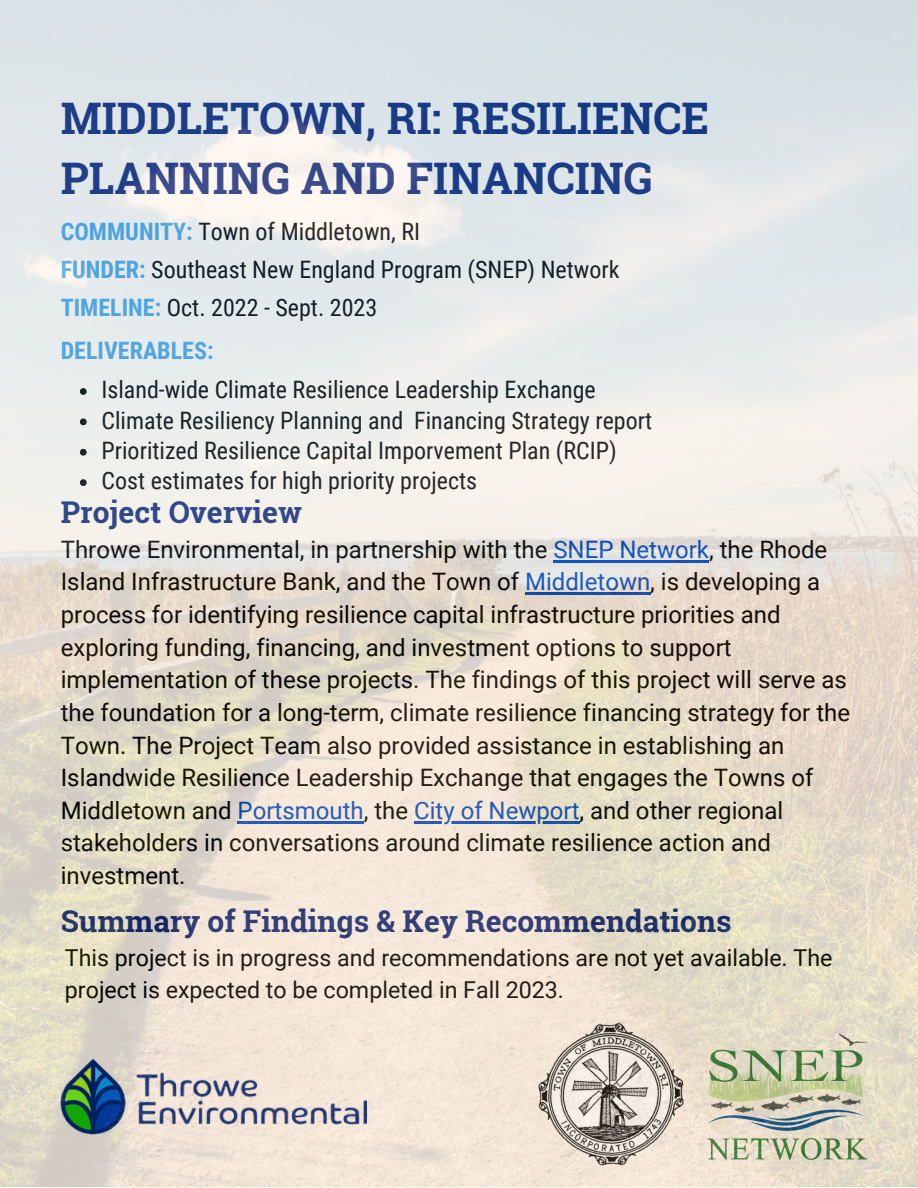
<style>
.page{position:relative;width:918px;height:1188px;background:#fff}
.page>*{position:absolute;margin:0;border:0;box-sizing:border-box;transform-origin:0 0}
.t1{font:700 43.5px/60.8px "Roboto Slab";color:#142977}
.t2{font:700 30px "Roboto Slab";color:#142977}
.t3{font:24px/32.7px "Roboto";color:#000}
.t4{font:24px "Roboto Condensed";color:#000}
.t5{font:700 24px "Roboto Condensed";color:#49a2e1}
.t6{font:23.25px/31.7px "Roboto";color:#000}
.s1{font-weight:700;color:#49a2e1}
.s2{color:#034cc5}
</style>
<div class="page">
<img style="left:0;top:0;width:918px;height:1187px">
<p class="t1" style="left:61px;top:86px;width:650px">MIDDLETOWN, RI: RESILIENCE<br>PLANNING AND FINANCING</p>
<p class="t4" style="left:61px;top:217px;width:361px"><span class="s1">COMMUNITY:</span> Town of Middletown, RI</p>
<p class="t4" style="left:61px;top:256px;width:560px"><span class="s1">FUNDER:</span> Southeast New England Program (SNEP) Network</p>
<p class="t4" style="left:61px;top:294px;width:318px"><span class="s1">TIMELINE:</span> Oct. 2022 - Sept. 2023</p>
<p class="t5" style="left:61px;top:337px;width:154px">DELIVERABLES:</p>
<p class="t4" style="left:102px;top:376px;width:496px">Island-wide Climate Resilience Leadership Exchange</p>
<p class="t4" style="left:102px;top:406px;width:552px">Climate Resiliency Planning and Financing Strategy report</p>
<p class="t4" style="left:102px;top:437px;width:517px">Prioritized Resilience Capital Imporvement Plan (RCIP)</p>
<p class="t4" style="left:102px;top:467px;width:377px">Cost estimates for high priority projects</p>
<p class="t2" style="left:61px;top:492px;width:243px">Project Overview</p>
<p class="t3" style="left:61px;top:533px;width:791px">Throwe Environmental, in partnership with the <span class="s2">SNEP Network</span>, the Rhode Island Infrastructure Bank, and the Town of <span class="s2">Middletown</span>, is developing a process for identifying resilience capital infrastructure priorities and exploring funding, financing, and investment options to support implementation of these projects. The findings of this project will serve as the foundation for a long-term, climate resilience financing strategy for the Town. The Project Team also provided assistance in establishing an Islandwide Resilience Leadership Exchange that engages the Towns of Middletown and <span class="s2">Portsmouth</span>, the <span class="s2">City of Newport</span>, and other regional stakeholders in conversations around climate resilience action and investment.</p>
<p class="t2" style="left:61px;top:901px;width:672px">Summary of Findings &amp; Key Recommendations</p>
<p class="t6" style="left:65px;top:943px;width:769px">This project is in progress and recommendations are not yet available. The project is expected to be completed in Fall 2023.</p>
</div>
